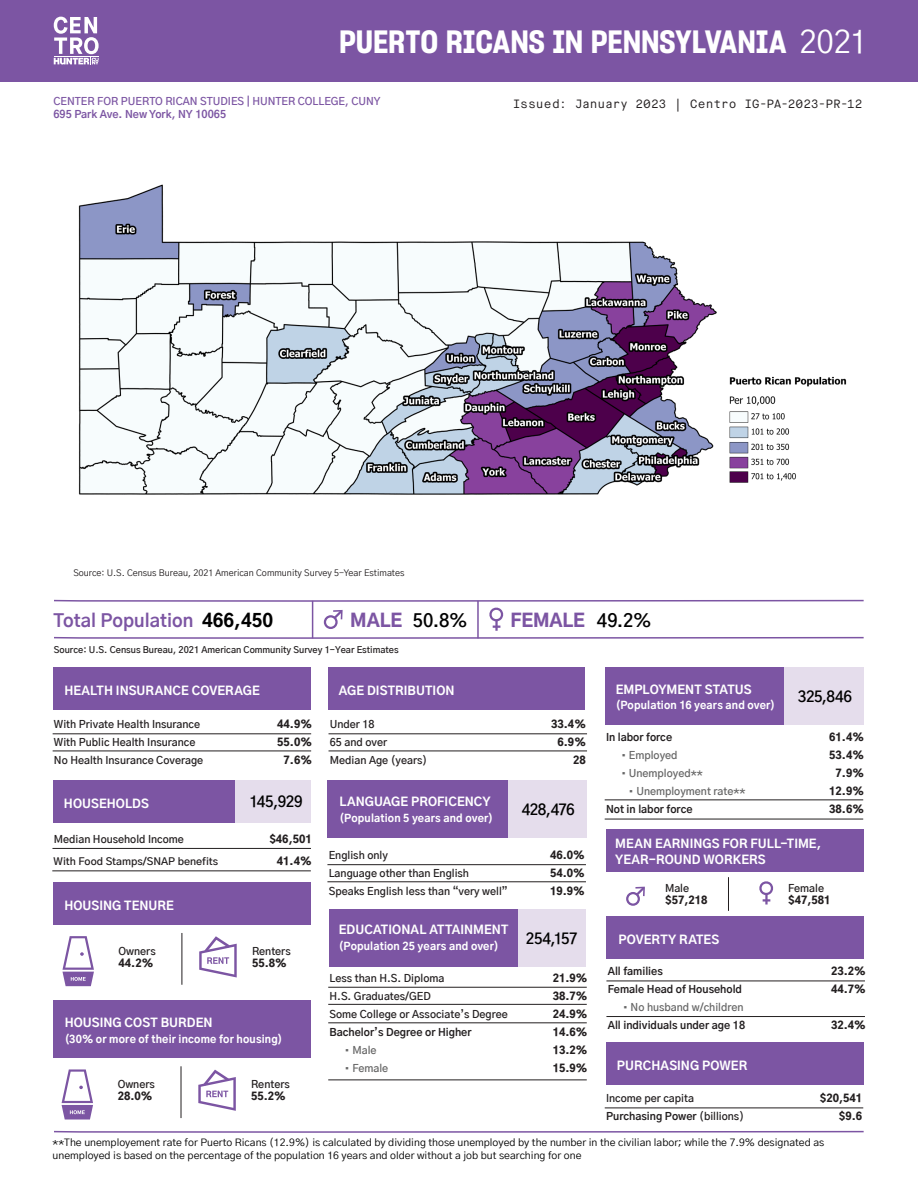
<style>
.page{position:relative;width:918px;height:1188px;background:#fff}
.page>*{position:absolute;margin:0;border:0;box-sizing:border-box;transform-origin:0 0}
.t1{font:31.5px "Sharp Grotesk Sm Bold 17";letter-spacing:-.005em;color:#fff}
.t2{font:700 18px "Gothic A1";color:#7c55a3}
.t3{font:900 18px "Gothic A1";letter-spacing:-.005em;color:#7c55a3}
.t4{font:600 18px "Gothic A1";color:#000}
.t5{font:600 15px "Gothic A1";letter-spacing:-.035em;color:#000}
.t6{font:800 12px/16.2px "Gothic A1";letter-spacing:.005em;color:#fff}
.t7{font:12px "Maison Neue Mono";letter-spacing:-.005em;color:#231f20}
.t8{font:600 10.5px/18px "Gothic A1";color:#231f20}
.t9{font:900 10.5px/18px "Gothic A1";color:#231f20;text-align:right}
.t10{font:800 10.5px "Gothic A1";letter-spacing:.015em;color:#fff}
.t11{font:700 10.5px/18px "Gothic A1";color:#231f20}
.t12{font:600 10.5px/12.6px "Gothic A1";color:#7c55a3}
.t13{font:600 10.5px/18px "Gothic A1";color:#666}
.t14{font:10.05px/13px "Gothic A1";color:#000;scale:1.04 1}
.t15{font:600 10.05px "Gothic A1";color:#231f20;scale:1.04 1}
.t16{font:600 9px "Gothic A1";color:#231f20}
.t17{font:9px "Gothic A1";color:#231f20}
.s1{font-family:"Gothic A1"}
.s2{font-weight:700}
.s3{font-weight:800;color:#000}
.s4{font-weight:900;color:#7c55a3}
.s5{font-weight:600;color:#000}
.s6{font-weight:900}
.s7{font-weight:700;color:#231f20}
.s8{font-weight:600}
.s9{font-weight:600;color:#666}
</style>
<div class="page">
<div style="left:329px;top:909px;width:188px;height:57px;background:#7c55a3"></div>
<div style="left:53px;top:1001px;width:258px;height:57px;background:#7c55a3"></div>
<div style="left:0;top:0;width:918px;height:82px;background:#7c55a3"></div>
<svg style="left:54px;top:1130px;width:810px;height:3px"></svg>
<svg style="left:54px;top:17px;width:45px;height:48px"></svg>
<svg style="left:54px;top:600px;width:810px;height:39px"></svg>
<div style="left:626px;top:892px;width:14px;height:14px;border:2px solid #7c55a3;border-radius:50%"></div>
<svg style="left:634px;top:886px;width:11px;height:12px"></svg>
<svg style="left:759px;top:881px;width:15px;height:24px"></svg>
<div style="left:53px;top:668px;width:258px;height:42px;background:#7c55a3"></div>
<div style="left:329px;top:668px;width:256px;height:42px;background:#7c55a3"></div>
<div style="left:327px;top:780px;width:180px;height:57px;background:#7c55a3"></div>
<div style="left:507px;top:780px;width:80px;height:57px;background:#e5ddec"></div>
<div style="left:606px;top:829px;width:258px;height:43px;background:#7c55a3"></div>
<div style="left:605px;top:668px;width:179px;height:57px;background:#7c55a3"></div>
<hr style="left:53px;top:734px;width:258px;height:1px;background:#231f20">
<hr style="left:728px;top:877px;width:1px;height:34px;background:#231f20">
<hr style="left:53px;top:751px;width:258px;height:1px;background:#231f20">
<hr style="left:329px;top:734px;width:258px;height:1px;background:#231f20">
<hr style="left:329px;top:751px;width:258px;height:1px;background:#231f20">
<hr style="left:327px;top:864px;width:259px;height:1px;background:#231f20">
<hr style="left:327px;top:882px;width:259px;height:1px;background:#231f20">
<div style="left:53px;top:883px;width:258px;height:42px;background:#7c55a3"></div>
<hr style="left:182px;top:933px;width:1px;height:52px;background:#231f20">
<svg style="left:62px;top:936px;width:32px;height:50px"></svg>
<svg style="left:199px;top:936px;width:38px;height:41px"></svg>
<hr style="left:605px;top:1108px;width:258px;height:1px;background:#231f20">
<div style="left:606px;top:1042px;width:258px;height:42px;background:#7c55a3"></div>
<div style="left:606px;top:917px;width:258px;height:42px;background:#7c55a3"></div>
<hr style="left:606px;top:981px;width:259px;height:1px;background:#231f20">
<hr style="left:606px;top:1016px;width:259px;height:1px;background:#231f20">
<hr style="left:605px;top:800px;width:258px;height:1px;background:#231f20">
<hr style="left:605px;top:819px;width:258px;height:1px;background:#231f20">
<div style="left:784px;top:668px;width:80px;height:57px;background:#e5ddec"></div>
<div style="left:53px;top:780px;width:182px;height:42px;background:#7c55a3"></div>
<div style="left:235px;top:780px;width:76px;height:42px;background:#e5ddec"></div>
<hr style="left:52px;top:848px;width:259px;height:1px;background:#231f20">
<hr style="left:52px;top:871px;width:259px;height:1px;background:#231f20">
<hr style="left:328px;top:987px;width:259px;height:1px;background:#231f20">
<hr style="left:328px;top:1004px;width:259px;height:1px;background:#231f20">
<hr style="left:328px;top:1023px;width:259px;height:1px;background:#231f20">
<hr style="left:328px;top:1080px;width:259px;height:1px;background:#231f20">
<div style="left:517px;top:909px;width:68px;height:57px;background:#e5ddec"></div>
<hr style="left:181px;top:1066px;width:1px;height:52px;background:#231f20">
<svg style="left:62px;top:1069px;width:31px;height:51px"></svg>
<svg style="left:198px;top:1069px;width:38px;height:42px"></svg>
<img style="left:54px;top:184px;width:810px;height:416px">
<p class="t1" style="left:339px;top:19px;width:530px">PUERTO RICANS IN PENNSYLVANIA <span class="s1">2021</span></p>
<p class="t12" style="left:53px;top:94px;width:329px">CENTER FOR PUERTO RICAN STUDIES | HUNTER COLLEGE, CUNY<br><span class="s2">695 Park Ave. New York, NY 10065</span></p>
<p class="t7" style="left:513px;top:96px;width:351px">Issued: January 2023 | Centro IG-PA-2023-PR-12</p>
<p class="t17" style="left:73px;top:566px;width:333px">Source: U.S. Census Bureau, 2021 American Community Survey 5-Year Estimates</p>
<p class="t2" style="left:54px;top:606px;width:221px">Total Population <span class="s3">466,450</span></p>
<p class="t4" style="left:350px;top:607px;width:119px"><span class="s4">MALE</span> 50.8%</p>
<p class="t3" style="left:511px;top:606px;width:143px">FEMALE <span class="s5">49.2%</span></p>
<p class="t16" style="left:54px;top:643px;width:346px">Source: U.S. Census Bureau, 2021 American Community Survey 1-Year Estimates</p>
<p class="t6" style="left:64px;top:682px;width:197px">HEALTH INSURANCE COVERAGE</p>
<p class="t6" style="left:339px;top:682px;width:117px">AGE DISTRIBUTION</p>
<p class="t6" style="left:616px;top:681px;width:137px">EMPLOYMENT STATUS</p>
<p class="t10" style="left:616px;top:697px;width:161px">(Population 16 years and over)</p>
<p class="t5" style="left:798px;top:685px;width:56px">325,846</p>
<p class="t8" style="left:54px;top:715px;width:151px">With Private Health Insurance<br>With Public Health Insurance<br>No Health Insurance Coverage</p>
<p class="t9" style="left:277px;top:715px;width:36px">44.9%<br>55.0%<br>7.6%</p>
<p class="t5" style="left:250px;top:790px;width:55px">145,929</p>
<p class="t6" style="left:64px;top:795px;width:86px">HOUSEHOLDS</p>
<p class="t8" style="left:54px;top:830px;width:132px">Median Household Income</p>
<p class="t9" style="left:269px;top:829px;width:44px">$46,501</p>
<p class="t15" style="left:54px;top:853px;width:160px">With Food Stamps/SNAP benefits</p>
<p class="t9" style="left:277px;top:852px;width:36px">41.4%</p>
<p class="t6" style="left:64px;top:897px;width:111px">HOUSING TENURE</p>
<p class="t8" style="left:119px;top:945px;width:39px;line-height:12px">Owners<br><span class="s6">44.2%</span></p>
<p class="t8" style="left:252px;top:945px;width:40px;line-height:12px">Renters<br><span class="s6">55.8%</span></p>
<p class="t6" style="left:65px;top:1014px;width:149px">HOUSING COST BURDEN</p>
<p class="t10" style="left:65px;top:1031px;width:219px">(30% or more of their income for housing)</p>
<p class="t8" style="left:118px;top:1078px;width:39px;line-height:12px">Owners<br><span class="s6">28.0%</span></p>
<p class="t8" style="left:251px;top:1078px;width:40px;line-height:12px">Renters<br><span class="s6">55.2%</span></p>
<p class="t8" style="left:330px;top:715px;width:99px">Under 18<br>65 and over<br>Median Age (years)</p>
<p class="t9" style="left:551px;top:715px;width:36px">33.4%<br>6.9%<br>28</p>
<p class="t9" style="left:829px;top:727px;width:36px">61.4%<br>53.4%<br>7.9%<br>12.9%</p>
<p class="t11" style="left:606px;top:728px;width:68px">In labor force</p>
<p class="t13" style="left:621px;top:746px;width:58px">• Employed</p>
<p class="t13" style="left:621px;top:764px;width:83px">• Unemployed**</p>
<p class="t13" style="left:606px;top:782px;width:141px;text-indent:23px">• Unemployment rate**<br><span class="s7">Not in labor force</span></p>
<p class="t6" style="left:339px;top:793px;width:153px">LANGUAGE PROFICENCY</p>
<p class="t10" style="left:339px;top:809px;width:155px">(Population 5 years and over)</p>
<p class="t5" style="left:522px;top:797px;width:55px">428,476</p>
<p class="t9" style="left:829px;top:799px;width:36px">38.6%</p>
<p class="t8" style="left:329px;top:846px;width:180px">English only<br>Language other than English<br>Speaks English less than “very well”</p>
<p class="t9" style="left:550px;top:846px;width:36px;text-align:justify">46.0% 54.0% 19.9%</p>
<p class="t6" style="left:339px;top:921px;width:171px">EDUCATIONAL ATTAINMENT</p>
<p class="t10" style="left:339px;top:937px;width:161px">(Population 25 years and over)</p>
<p class="t8" style="left:330px;top:968px;width:180px">Less than H.S. Diploma<br>H.S. Graduates/GED<br>Some College or Associate’s Degree<br><span class="s2">Bachelor’s Degree or Higher</span></p>
<p class="t13" style="left:345px;top:1040px;width:34px">• Male</p>
<p class="t13" style="left:345px;top:1058px;width:45px">• Female</p>
<p class="t5" style="left:526px;top:927px;width:53px">254,157</p>
<p class="t9" style="left:553px;top:968px;width:36px;text-align:justify">21.9% 38.7% 24.9% 14.6% 13.2% 15.9%</p>
<p class="t6" style="left:615px;top:835px;width:208px">MEAN EARNINGS FOR FULL-TIME,<br>YEAR-ROUND WORKERS</p>
<p class="t9" style="left:665px;top:881px;width:44px;line-height:12px;text-align:left"><span class="s8">Male </span>$57,218</p>
<p class="t9" style="left:788px;top:881px;width:44px;line-height:12px;text-align:left"><span class="s8">Female </span>$47,581</p>
<p class="t6" style="left:618px;top:931px;width:103px">POVERTY RATES</p>
<p class="t11" style="left:608px;top:962px;width:136px">All families<br>Female Head of Household</p>
<p class="t11" style="left:608px;top:998px;width:139px;text-align:right"><span class="s9">• No husband w/children<br></span>All individuals under age 18</p>
<p class="t6" style="left:617px;top:1057px;width:132px">PURCHASING POWER</p>
<p class="t9" style="left:831px;top:962px;width:36px;text-align:left">23.2%<br>44.7%</p>
<p class="t9" style="left:831px;top:1016px;width:36px">32.4%</p>
<p class="t8" style="left:606px;top:1089px;width:140px">Income per capita<br><span class="s2">Purchasing Power</span> (billions)</p>
<p class="t9" style="left:820px;top:1089px;width:44px">$20,541 $9.6</p>
<p class="t14" style="left:53px;top:1135px;width:744px">**The unemployement rate for Puerto Ricans (12.9%) is calculated by dividing those unemployed by the number in the civilian labor; while the 7.9% designated as unemployed is based on the percentage of the population 16 years and older without a job but searching for one</p>
</div>
